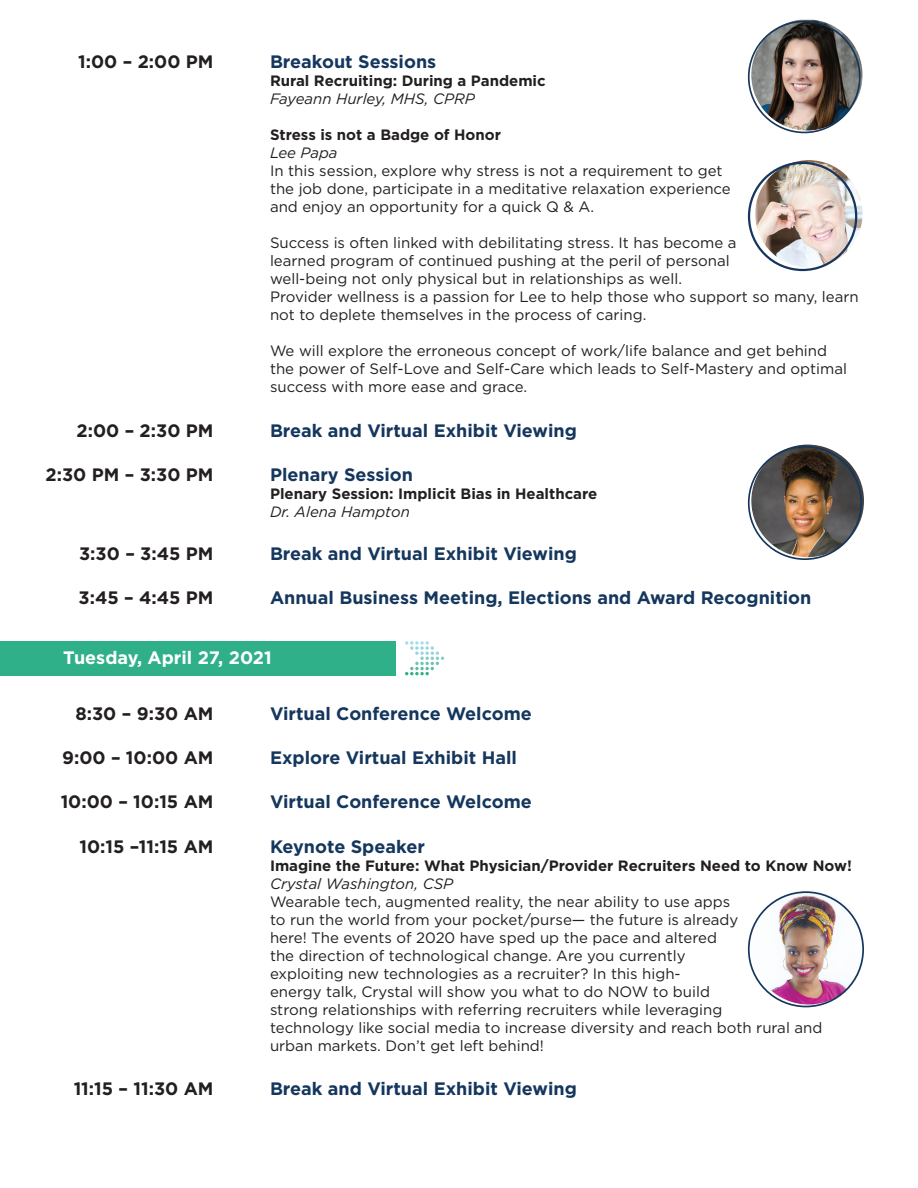
<style>
.page{position:relative;width:918px;height:1188px;background:#fff}
.page>*{position:absolute;margin:0;border:0;box-sizing:border-box;transform-origin:0 0}
.t1{font:700 18px "Gotham";color:#15365d}
.t2{font:700 18px "Gotham";color:#231f20}
.t3{font:700 18px "Gotham";color:#fff}
.t4{font:15px/18px "Gotham";color:#231f20}
.t5{font:700 15px "Gotham";color:#231f20}
.t6{font:italic 15px "Gotham";color:#231f20}
</style>
<div class="page">
<img style="left:755px;top:160px;width:107px;height:108px;border-radius:53px">
<div style="left:748px;top:162px;width:109px;height:109px;border:2px solid #15365d;border-radius:50%"></div>
<img style="left:751px;top:20px;width:111px;height:111px">
<div style="left:748px;top:21px;width:113px;height:112px;border:2px solid #15365d;border-radius:50%"></div>
<img style="left:751px;top:445px;width:113px;height:112px;border-radius:56px">
<div style="left:748px;top:446px;width:114px;height:114px;border:2px solid #15365d;border-radius:50%"></div>
<div style="left:0;top:641px;width:396px;height:34px;background:#30b089"></div>
<svg style="left:405px;top:641px;width:39px;height:34px"></svg>
<img style="left:751px;top:891px;width:112px;height:114px">
<div style="left:748px;top:891px;width:116px;height:116px;border:2px solid #15365d;border-radius:50%"></div>
<p class="t2" style="left:78px;top:50px;width:137px">1:00 – 2:00 PM</p>
<p class="t1" style="left:270px;top:50px;width:168px">Breakout Sessions</p>
<p class="t5" style="left:270px;top:71px;width:277px">Rural Recruiting: During a Pandemic</p>
<p class="t6" style="left:270px;top:89px;width:206px">Fayeann Hurley, MHS, CPRP</p>
<p class="t5" style="left:270px;top:125px;width:233px">Stress is not a Badge of Honor</p>
<p class="t6" style="left:270px;top:143px;width:69px">Lee Papa</p>
<p class="t4" style="left:270px;top:162px;width:462px">In this session, explore why stress is not a requirement to get the job done, participate in a meditative relaxation experience and enjoy an opportunity for a quick Q &amp; A.</p>
<p class="t4" style="left:270px;top:234px;width:590px">Success is often linked with debilitating stress. It has become a<br>learned program of continued pushing at the peril of personal<br>well-being not only physical but in relationships as well.<br>Provider wellness is a passion for Lee to help those who support so many, learn not to deplete themselves in the process of caring.</p>
<p class="t4" style="left:270px;top:342px;width:579px">We will explore the erroneous concept of work/life balance and get behind the power of Self-Love and Self-Care which leads to Self-Mastery and optimal success with more ease and grace.</p>
<p class="t2" style="left:77px;top:419px;width:139px">2:00 – 2:30 PM</p>
<p class="t1" style="left:270px;top:419px;width:308px">Break and Virtual Exhibit Viewing</p>
<p class="t2" style="left:45px;top:462px;width:170px">2:30 PM – 3:30 PM</p>
<p class="t1" style="left:270px;top:462px;width:145px">Plenary Session</p>
<p class="t5" style="left:270px;top:483px;width:329px">Plenary Session: Implicit Bias in Healthcare</p>
<p class="t6" style="left:270px;top:502px;width:141px">Dr. Alena Hampton</p>
<p class="t2" style="left:79px;top:542px;width:136px">3:30 – 3:45 PM</p>
<p class="t1" style="left:270px;top:542px;width:308px">Break and Virtual Exhibit Viewing</p>
<p class="t2" style="left:78px;top:586px;width:137px">3:45 – 4:45 PM</p>
<p class="t1" style="left:270px;top:586px;width:543px">Annual Business Meeting, Elections and Award Recognition</p>
<p class="t3" style="left:63px;top:646px;width:210px">Tuesday, April 27, 2021</p>
<p class="t2" style="left:75px;top:702px;width:140px">8:30 – 9:30 AM</p>
<p class="t1" style="left:270px;top:702px;width:263px">Virtual Conference Welcome</p>
<p class="t2" style="left:62px;top:746px;width:153px">9:00 – 10:00 AM</p>
<p class="t2" style="left:61px;top:790px;width:154px">10:00 – 10:15 AM</p>
<p class="t1" style="left:270px;top:746px;width:248px">Explore Virtual Exhibit Hall</p>
<p class="t1" style="left:270px;top:790px;width:263px">Virtual Conference Welcome</p>
<p class="t2" style="left:80px;top:834px;width:136px">10:15 –11:15 AM</p>
<p class="t1" style="left:270px;top:834px;width:156px">Keynote Speaker</p>
<p class="t5" style="left:270px;top:855px;width:583px">Imagine the Future: What Physician/Provider Recruiters Need to Know Now!</p>
<p class="t6" style="left:270px;top:874px;width:185px">Crystal Washington, CSP</p>
<p class="t4" style="left:270px;top:892px;width:554px">Wearable tech, augmented reality, the near ability to use apps<br>to run the world from your pocket/purse— the future is already<br>here! The events of 2020 have sped up the pace and altered<br>the direction of technological change. Are you currently<br>exploiting new technologies as a recruiter? In this high-<br>energy talk, Crystal will show you what to do NOW to build<br>strong relationships with referring recruiters while leveraging<br>technology like social media to increase diversity and reach both rural and urban markets. Don’t get left behind!</p>
<p class="t2" style="left:74px;top:1076px;width:141px">11:15 – 11:30 AM</p>
<p class="t1" style="left:270px;top:1076px;width:308px">Break and Virtual Exhibit Viewing</p>
</div>
